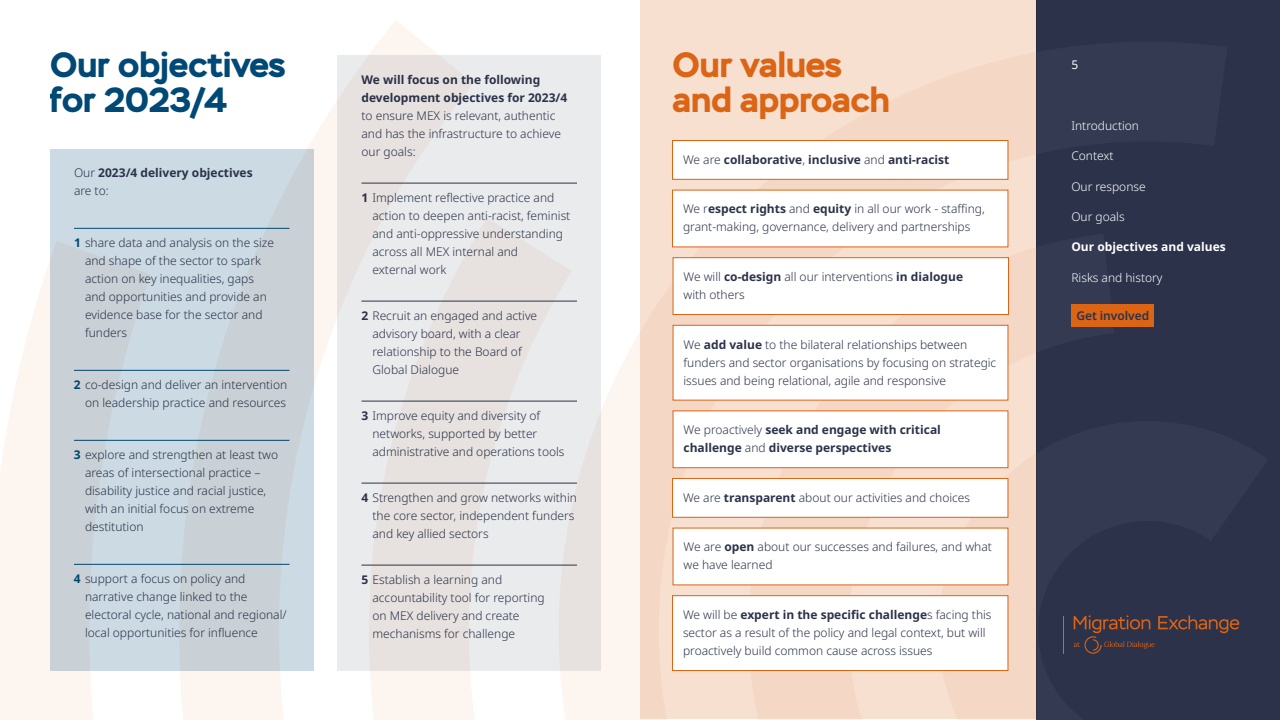
<style>
.page{position:relative;width:1280px;height:720px;background:#fff}
.page>*{position:absolute;margin:0;border:0;box-sizing:border-box;transform-origin:0 0}
.t1{font:700 35px "Stem";color:#004875}
.H1{font:700 35px/35px "Stem";color:#dc6415}
.Body_text{font:300 12px/18px "Noto Sans";color:#2b324a}
.Body_text-2{font:700 12px/18px "Noto Sans";color:#2b324a}
.Side_links{font:300 12px "Noto Sans";color:#fff}
.Side_links-2{font:700 12px "Noto Sans";color:#fff}
.t2{font:600 12px "Noto Sans";color:#2b324a}
.t3{font:12px "Noto Sans";color:#fff}
.s1{font-weight:300}
.s2{font-weight:700}
.s3{font-weight:700;color:#004875}
</style>
<div class="page">
<svg style="left:559px;top:55px;width:81px;height:665px;fill:#fcf5f0"></svg>
<svg style="left:473px;top:671px;width:99px;height:49px"></svg>
<svg style="left:180px;top:21px;width:293px;height:699px"></svg>
<svg style="left:0;top:262px;width:93px;height:458px;fill:#fcf5f0"></svg>
<div style="left:1036px;top:0;width:244px;height:720px;background:#2b324a"></div>
<svg style="left:1074px;top:615px;width:165px;height:39px"></svg>
<hr style="left:1063px;top:616px;width:1px;height:38px;background:#dc6415">
<div style="left:50px;top:149px;width:264px;height:522px;background:linear-gradient(to right,#cad6de,#cad4db)"></div>
<hr style="left:74px;top:228px;width:216px;height:1px;background:#004875">
<hr style="left:74px;top:370px;width:216px;height:1px;background:#004875">
<hr style="left:74px;top:440px;width:216px;height:1px;background:#004875">
<hr style="left:74px;top:564px;width:216px;height:1px;background:#004875">
<div style="left:338px;top:56px;width:263px;height:615px;background:linear-gradient(to right,#e7e4e4,#e8e8e9)"></div>
<hr style="left:362px;top:183px;width:215px;height:1px;background:#2b324a">
<hr style="left:362px;top:301px;width:215px;height:1px;background:#2b324a">
<hr style="left:362px;top:401px;width:215px;height:1px;background:#2b324a">
<hr style="left:362px;top:483px;width:215px;height:1px;background:#2b324a">
<hr style="left:362px;top:565px;width:215px;height:1px;background:#2b324a">
<div style="left:640px;top:0;width:396px;height:720px;background:#f7e0d0"></div>
<div style="left:672px;top:140px;width:336px;height:39px;background:#fff"></div>
<div style="left:672px;top:140px;width:336px;height:40px;border:1px solid #dc6415"></div>
<div style="left:673px;top:325px;width:335px;height:75px;background:#fff"></div>
<div style="left:673px;top:325px;width:335px;height:76px;border:1px solid #dc6415"></div>
<div style="left:673px;top:528px;width:335px;height:57px;background:#fff"></div>
<div style="left:672px;top:190px;width:336px;height:57px;background:#fff"></div>
<div style="left:673px;top:411px;width:335px;height:57px;background:#fff"></div>
<div style="left:673px;top:410px;width:335px;height:58px;border:1px solid #dc6415"></div>
<div style="left:672px;top:596px;width:336px;height:74px;background:#fff"></div>
<div style="left:672px;top:595px;width:336px;height:76px;border:1px solid #dc6415"></div>
<div style="left:673px;top:258px;width:335px;height:57px;background:#fff"></div>
<div style="left:673px;top:257px;width:336px;height:58px;border:1px solid #dc6415"></div>
<div style="left:672px;top:478px;width:336px;height:39px;background:#fff"></div>
<div style="left:672px;top:478px;width:336px;height:40px;border:1px solid #dc6415"></div>
<div style="left:1071px;top:304px;width:83px;height:23px;background:#dc6415"></div>
<h1 class="t1" style="left:50px;top:42px;width:237px">Our objectives</h1>
<p class="t3" style="left:1071px;top:56px;width:8px">5</p>
<h1 class="t1" style="left:50px;top:77px;width:179px">for 2023/4</h1>
<p class="H1" style="left:673px;top:48px;width:219px">Our values and approach</p>
<p class="Body_text-2" style="left:683px;top:151px;width:268px"><span class="s1">We are</span> collaborative<span class="s1">,</span> inclusive <span class="s1">and</span> anti-racist</p>
<p class="Body_text-2" style="left:362px;top:71px;width:207px">We will focus on the following development objectives for 2023/4</p>
<p class="Body_text" style="left:361px;top:107px;width:201px">to ensure MEX is relevant, authentic and has the infrastructure to achieve our goals:</p>
<p class="Body_text" style="left:372px;top:189px;width:199px;text-indent:-11px"><span class="s2">1</span> Implement reflective practice and action to deepen anti-racist, feminist and anti-oppressive understanding across all MEX internal and<br>external work</p>
<p class="Body_text" style="left:372px;top:307px;width:166px;text-indent:-11px"><span class="s2">2</span> Recruit an engaged and active advisory board, with a clear relationship to the Board of<br>Global Dialogue</p>
<p class="Body_text" style="left:372px;top:407px;width:194px;text-indent:-11px"><span class="s2">3</span> Improve equity and diversity of networks, supported by better administrative and operations tools</p>
<p class="Body_text" style="left:372px;top:489px;width:206px;text-indent:-11px"><span class="s2">4</span> Strengthen and grow networks within the core sector, independent funders and key allied sectors</p>
<p class="Body_text" style="left:372px;top:571px;width:174px;text-indent:-11px"><span class="s2">5</span> Establish a learning and accountability tool for reporting on MEX delivery and create mechanisms for challenge</p>
<p class="Side_links" style="left:1071px;top:117px;width:69px">Introduction</p>
<p class="Side_links" style="left:1071px;top:147px;width:44px">Context</p>
<p class="Body_text-2" style="left:74px;top:164px;width:180px"><span class="s1">Our</span> 2023/4 delivery objectives <span class="s1">are to:</span></p>
<p class="Side_links" style="left:1071px;top:178px;width:76px">Our response</p>
<p class="Side_links" style="left:1071px;top:208px;width:55px">Our goals</p>
<p class="Side_links-2" style="left:1071px;top:239px;width:156px">Our objectives and values</p>
<p class="Side_links" style="left:1071px;top:269px;width:93px">Risks and history</p>
<p class="Body_text" style="left:683px;top:200px;width:303px">We r<span class="s2">espect rights</span> and <span class="s2">equity</span> in all our work - staffing, grant-making, governance, delivery and partnerships</p>
<p class="Body_text" style="left:85px;top:234px;width:191px;text-indent:-11px"><span class="s3">1</span> share data and analysis on the size and shape of the sector to spark action on key inequalities, gaps and opportunities and provide an evidence base for the sector and funders</p>
<p class="Body_text" style="left:684px;top:268px;width:281px">We will <span class="s2">co-design</span> all our interventions <span class="s2">in dialogue </span>with others</p>
<p class="t2" style="left:1076px;top:307px;width:74px">Get involved</p>
<p class="Body_text" style="left:684px;top:336px;width:314px">We <span class="s2">add value</span> to the bilateral relationships between funders and sector organisations by focusing on strategic issues and being relational, agile and responsive</p>
<p class="Body_text" style="left:74px;top:376px;width:215px;text-align:right"><span class="s3">2</span> co-design and deliver an intervention on leadership practice and resources</p>
<p class="Body_text-2" style="left:684px;top:421px;width:259px"><span class="s1">We proactively</span> seek and engage with critical challenge <span class="s1">and</span> diverse perspectives</p>
<p class="Body_text" style="left:85px;top:446px;width:195px;text-indent:-11px"><span class="s3">3</span> explore and strengthen at least two areas of intersectional practice – disability justice and racial justice, with an initial focus on extreme destitution</p>
<p class="Body_text" style="left:683px;top:489px;width:289px">We are <span class="s2">transparent</span> about our activities and choices</p>
<p class="Body_text" style="left:684px;top:538px;width:310px">We are <span class="s2">open</span> about our successes and failures, and what we have learned</p>
<p class="Body_text" style="left:85px;top:570px;width:203px;text-indent:-11px"><span class="s3">4</span> support a focus on policy and narrative change linked to the electoral cycle, national and regional/ local opportunities for influence</p>
<p class="Body_text" style="left:683px;top:606px;width:310px">We will be <span class="s2">expert in the specific challenge</span>s facing this sector as a result of the policy and legal context, but will proactively build common cause across issues</p>
</div>
